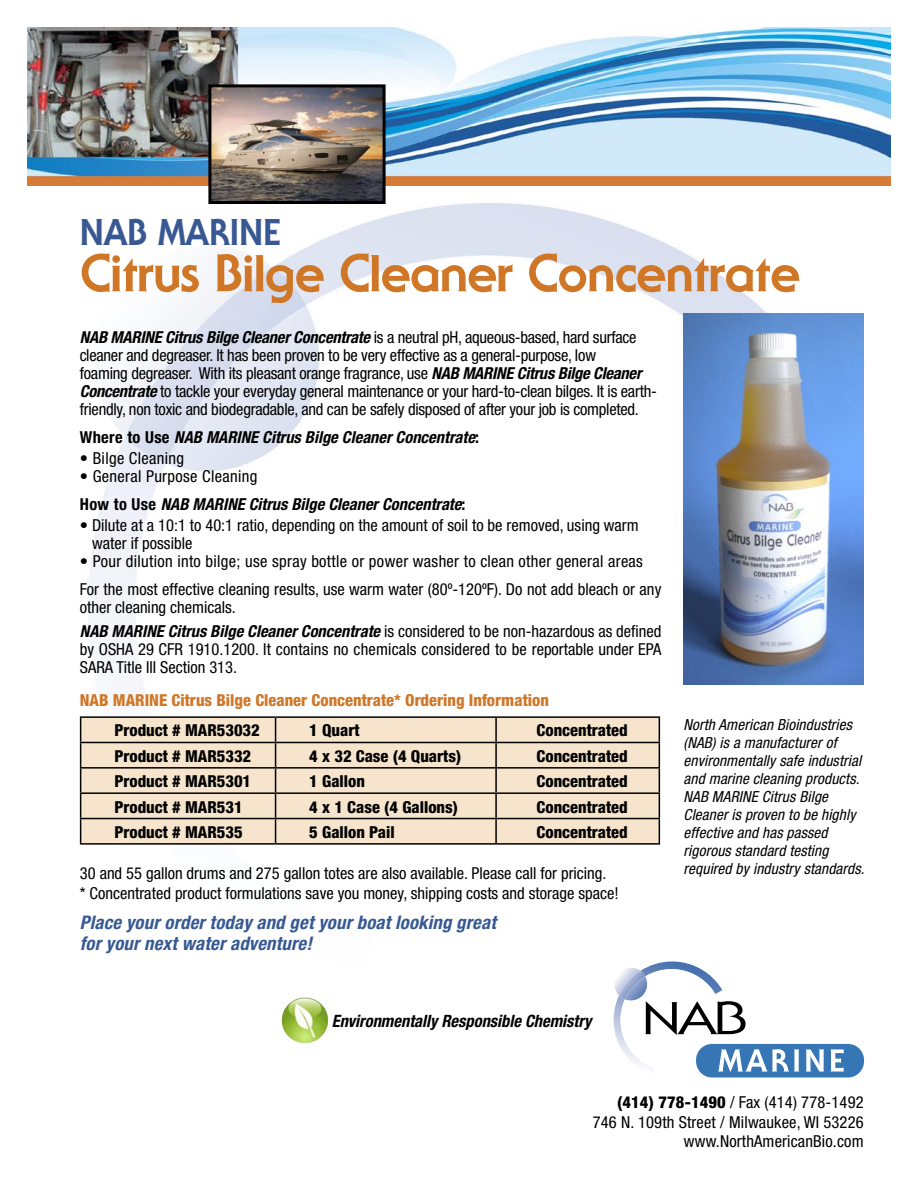
<style>
.page{position:relative;width:918px;height:1188px;background:#fff}
.page>*{position:absolute;margin:0;border:0;box-sizing:border-box;transform-origin:0 0}
.t1{font:800 51px "Serif Gothic IT Cby BT";letter-spacing:-.02em;color:#d07727}
.t2{font:800 36px "Serif Gothic IT Cby BT";letter-spacing:-.01em;color:#375892}
.t3{font:italic 700 condensed 18.75px "Helvetica Neue";letter-spacing:.01em;color:#375992}
.t4{font:italic 700 condensed 16.95px "Helvetica Neue";color:#000}
.t5{font:condensed 16.5px/18px "Helvetica Neue";color:#000}
.t6{font:800 condensed 16.5px "Helvetica Neue";color:#000}
.t7{font:condensed 16.5px "Helvetica Neue";letter-spacing:.02em;color:#000}
.t8{font:italic 700 condensed 16.5px "Helvetica Neue";color:#000}
.t9{font:800 condensed 16.5px "Helvetica Neue";color:#d07727}
.t10{font:italic condensed 15.3px/18px "Helvetica Neue";letter-spacing:.01em;color:#000}
.s1{font-weight:700;font-style:italic}
.s2{font-style:normal}
.s3{font-weight:800}
</style>
<div class="page">
<img style="left:79px;top:203px;width:785px;height:812px">
<div style="left:696px;top:1044px;width:168px;height:33px;background:#3776b4;border-radius:16px"></div>
<svg style="left:614px;top:962px;width:185px;height:116px"></svg>
<svg style="left:806px;top:1049px;width:18px;height:23px"></svg>
<svg style="left:830px;top:1049px;width:14px;height:23px"></svg>
<img style="left:277px;top:991px;width:55px;height:53px">
<div style="left:81px;top:718px;width:578px;height:125px;background:#f6e4cc"></div>
<hr style="left:80px;top:716px;width:196px;height:2px;background:#000">
<hr style="left:276px;top:716px;width:220px;height:2px;background:#000">
<hr style="left:496px;top:716px;width:164px;height:2px;background:#000">
<hr style="left:495px;top:718px;width:2px;height:24px;background:#000">
<hr style="left:80px;top:742px;width:196px;height:1px;background:#000">
<hr style="left:276px;top:742px;width:220px;height:1px;background:#000">
<hr style="left:496px;top:742px;width:164px;height:1px;background:#000">
<hr style="left:495px;top:743px;width:2px;height:24px;background:#000">
<hr style="left:80px;top:767px;width:196px;height:2px;background:#000">
<hr style="left:276px;top:767px;width:220px;height:2px;background:#000">
<hr style="left:496px;top:767px;width:164px;height:2px;background:#000">
<hr style="left:495px;top:769px;width:2px;height:23px;background:#000">
<hr style="left:80px;top:792px;width:196px;height:2px;background:#000">
<hr style="left:276px;top:792px;width:220px;height:2px;background:#000">
<hr style="left:496px;top:792px;width:164px;height:2px;background:#000">
<hr style="left:495px;top:794px;width:2px;height:24px;background:#000">
<hr style="left:80px;top:818px;width:196px;height:1px;background:#000">
<svg style="left:80px;top:718px;width:1px;height:125px"></svg>
<hr style="left:276px;top:818px;width:220px;height:1px;background:#000">
<svg style="left:275px;top:718px;width:1px;height:125px"></svg>
<hr style="left:496px;top:818px;width:164px;height:1px;background:#000">
<hr style="left:495px;top:819px;width:2px;height:24px;background:#000">
<svg style="left:659px;top:718px;width:1px;height:125px"></svg>
<hr style="left:80px;top:843px;width:196px;height:2px;background:#000">
<hr style="left:276px;top:843px;width:220px;height:2px;background:#000">
<hr style="left:496px;top:843px;width:164px;height:2px;background:#000">
<img style="left:684px;top:314px;width:180px;height:370px">
<img style="left:27px;top:28px;width:864px;height:158px">
<img style="left:212px;top:88px;width:170px;height:112px">
<div style="left:208px;top:84px;width:178px;height:120px;border:3px solid #000"></div>
<p class="t2" style="left:80px;top:210px;width:203px">NAB MARINE</p>
<p class="t1" style="left:80px;top:242px;width:722px">Citrus Bilge Cleaner Concentrate</p>
<p class="t5" style="left:80px;top:328px;width:579px"><span class="s1">NAB MARINE Citrus Bilge Cleaner Concentrate</span> is a neutral pH, aqueous-based, hard surface cleaner and degreaser. It has been proven to be very effective as a general-purpose, low<br>foaming degreaser. With its pleasant orange fragrance, use <span class="s1">NAB MARINE Citrus Bilge Cleaner Concentrate</span> to tackle your everyday general maintenance or your hard-to-clean bilges. It is earth&shy;friendly, non toxic and biodegradable, and can be safely disposed of after your job is completed.</p>
<p class="t8" style="left:80px;top:427px;width:401px"><span class="s2">Where to Use</span> NAB MARINE Citrus Bilge Cleaner Concentrate<span class="s2">:</span></p>
<p class="t7" style="left:80px;top:449px;width:106px">• Bilge Cleaning</p>
<p class="t7" style="left:80px;top:467px;width:179px">• General Purpose Cleaning</p>
<p class="t8" style="left:80px;top:494px;width:387px"><span class="s2">How to Use</span> NAB MARINE Citrus Bilge Cleaner Concentrate<span class="s2">:</span></p>
<p class="t5" style="left:92px;top:516px;width:548px;text-indent:-12px">• Dilute at a 10:1 to 40:1 ratio, depending on the amount of soil to be removed, using warm water if possible</p>
<p class="t7" style="left:80px;top:552px;width:565px">• Pour dilution into bilge; use spray bottle or power washer to clean other general areas</p>
<p class="t5" style="left:80px;top:580px;width:583px">For the most effective cleaning results, use warm water (80º-120ºF). Do not add bleach or any other cleaning chemicals.</p>
<p class="t5" style="left:80px;top:622px;width:583px;text-align:justify"><span class="s1">NAB MARINE Citrus Bilge Cleaner Concentrate</span> is considered to be non-hazardous as defined by OSHA 29 CFR 1910.1200. It contains no chemicals considered to be reportable under EPA SARA Title III Section 313.</p>
<p class="t9" style="left:80px;top:690px;width:471px">NAB MARINE Citrus Bilge Cleaner Concentrate* Ordering Information</p>
<p class="t6" style="left:114px;top:720px;width:147px">Product # MAR53032</p>
<p class="t6" style="left:309px;top:720px;width:52px">1 Quart</p>
<p class="t6" style="left:537px;top:720px;width:93px">Concentrated</p>
<p class="t6" style="left:114px;top:746px;width:138px">Product # MAR5332</p>
<p class="t6" style="left:309px;top:746px;width:154px">4 x 32 Case (4 Quarts)</p>
<p class="t6" style="left:537px;top:746px;width:93px">Concentrated</p>
<p class="t6" style="left:114px;top:771px;width:138px">Product # MAR5301</p>
<p class="t6" style="left:309px;top:771px;width:57px">1 Gallon</p>
<p class="t6" style="left:537px;top:771px;width:93px">Concentrated</p>
<p class="t6" style="left:114px;top:796px;width:130px">Product # MAR531</p>
<p class="t6" style="left:309px;top:796px;width:150px">4 x 1 Case (4 Gallons)</p>
<p class="t6" style="left:537px;top:796px;width:93px">Concentrated</p>
<p class="t6" style="left:114px;top:822px;width:130px">Product # MAR535</p>
<p class="t6" style="left:309px;top:822px;width:87px">5 Gallon Pail</p>
<p class="t6" style="left:537px;top:822px;width:93px">Concentrated</p>
<p class="t5" style="left:80px;top:864px;width:528px">30 and 55 gallon drums and 275 gallon totes are also available. Please call for pricing.</p>
<p class="t5" style="left:80px;top:884px;width:540px">* Concentrated product formulations save you money, shipping costs and storage space!</p>
<p class="t3" style="left:80px;top:911px;width:418px">Place your order today and get your boat looking great</p>
<p class="t3" style="left:80px;top:932px;width:234px">for your next water adventure!</p>
<p class="t10" style="left:684px;top:716px;width:182px">North American Bioindustries (NAB) is a manufacturer of environmentally safe industrial and marine cleaning products.<br>NAB MARINE Citrus Bilge<br>Cleaner is proven to be highly effective and has passed rigorous standard testing required by industry standards.</p>
<p class="t4" style="left:332px;top:1011px;width:261px">Environmentally Responsible Chemistry</p>
<p class="t5" style="left:617px;top:1093px;width:248px"><span class="s3">(414) 778-1490</span> / Fax (414) 778-1492</p>
<p class="t5" style="left:593px;top:1113px;width:272px">746 N. 109th Street / Milwaukee, WI 53226</p>
<p class="t5" style="left:684px;top:1132px;width:181px">www.NorthAmericanBio.com</p>
</div>
